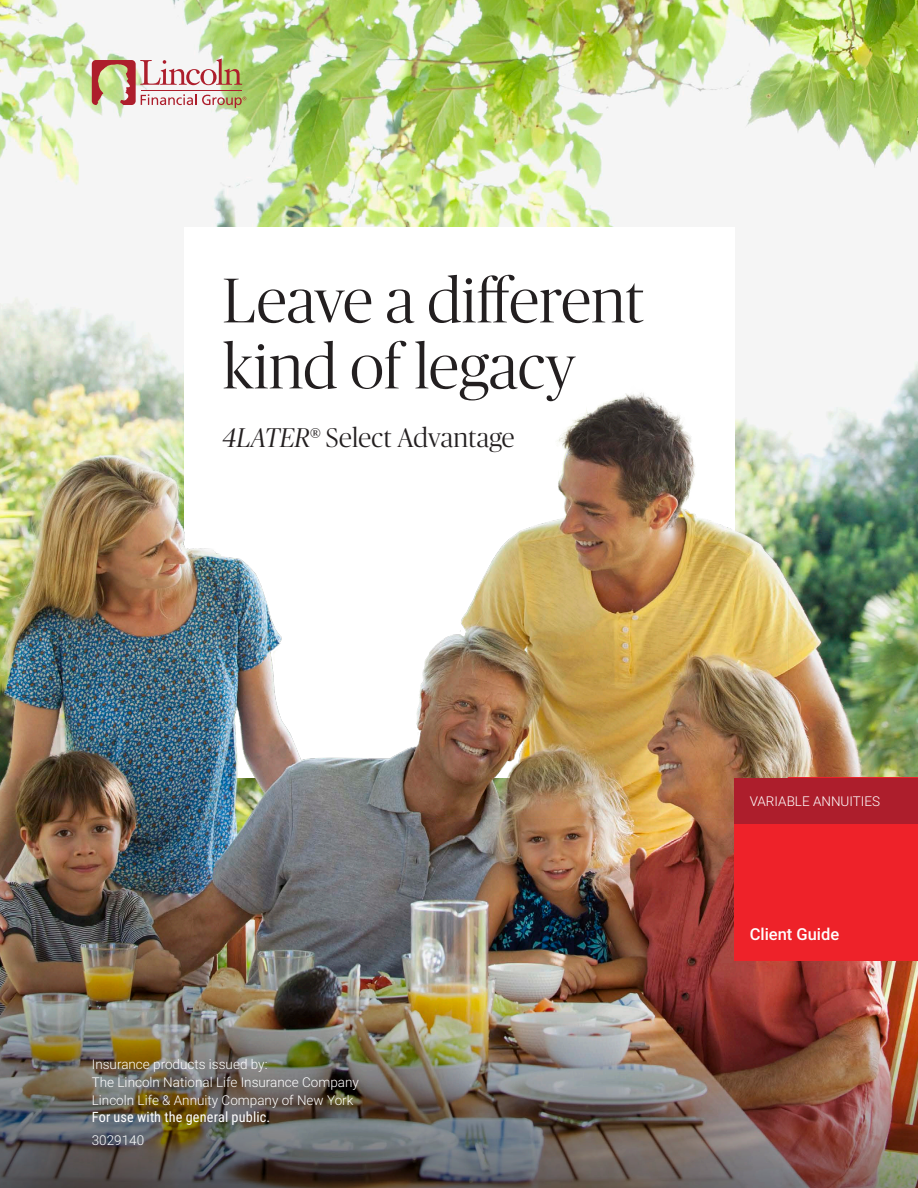
<style>
.page{position:relative;width:918px;height:1188px;background:#fff}
.page>*{position:absolute;margin:0;border:0;box-sizing:border-box;transform-origin:0 0}
.Title__Core{font:300 63px/66px "Publico Banner";letter-spacing:.005em;color:#231f20}
.Subtitle__Core{font:300 27px "Publico Banner";letter-spacing:.01em;color:#231f20}
.Collateral_Type{font:500 16.5px "Roboto";color:#fff}
.Audience_Disclosure{font:14.25px "Roboto Condensed";letter-spacing:.01em;color:#fff}
.Issuing_Company{font:300 13.5px "Roboto";color:#fff}
.Business_Line{font:300 13.5px "Roboto";color:#fff}
.Compliance{font:300 13.5px "Roboto";color:#fff}
.s1{font-style:italic}
</style>
<div class="page">
<img style="left:0;top:0;width:918px;height:613px">
<img style="left:0;top:613px;width:918px;height:575px">
<img style="left:184px;top:227px;width:550px;height:551px">
<div style="left:734px;top:778px;width:184px;height:183px;background:#ee2229"></div>
<div style="left:734px;top:778px;width:184px;height:46px;background:#ad1e2c"></div>
<svg style="left:92px;top:59px;width:154px;height:49px"></svg>
<p class="Title__Core" style="left:223px;top:264px;width:423px">Leave a different kind of legacy</p>
<p class="Subtitle__Core" style="left:223px;top:420px;width:293px"><span class="s1">4LATER</span>® Select Advantage</p>
<p class="Issuing_Company" style="left:92px;top:1054px;width:177px">Insurance products issued by:</p>
<p class="Issuing_Company" style="left:92px;top:1072px;width:269px">The Lincoln National Life Insurance Company</p>
<p class="Issuing_Company" style="left:92px;top:1090px;width:263px">Lincoln Life &amp; Annuity Company of New York</p>
<p class="Audience_Disclosure" style="left:92px;top:1107px;width:180px">For use with the general public.</p>
<p class="Compliance" style="left:92px;top:1131px;width:54px">3029140</p>
<p class="Business_Line" style="left:750px;top:791px;width:132px">VARIABLE ANNUITIES</p>
<p class="Collateral_Type" style="left:750px;top:922px;width:91px">Client Guide</p>
</div>
